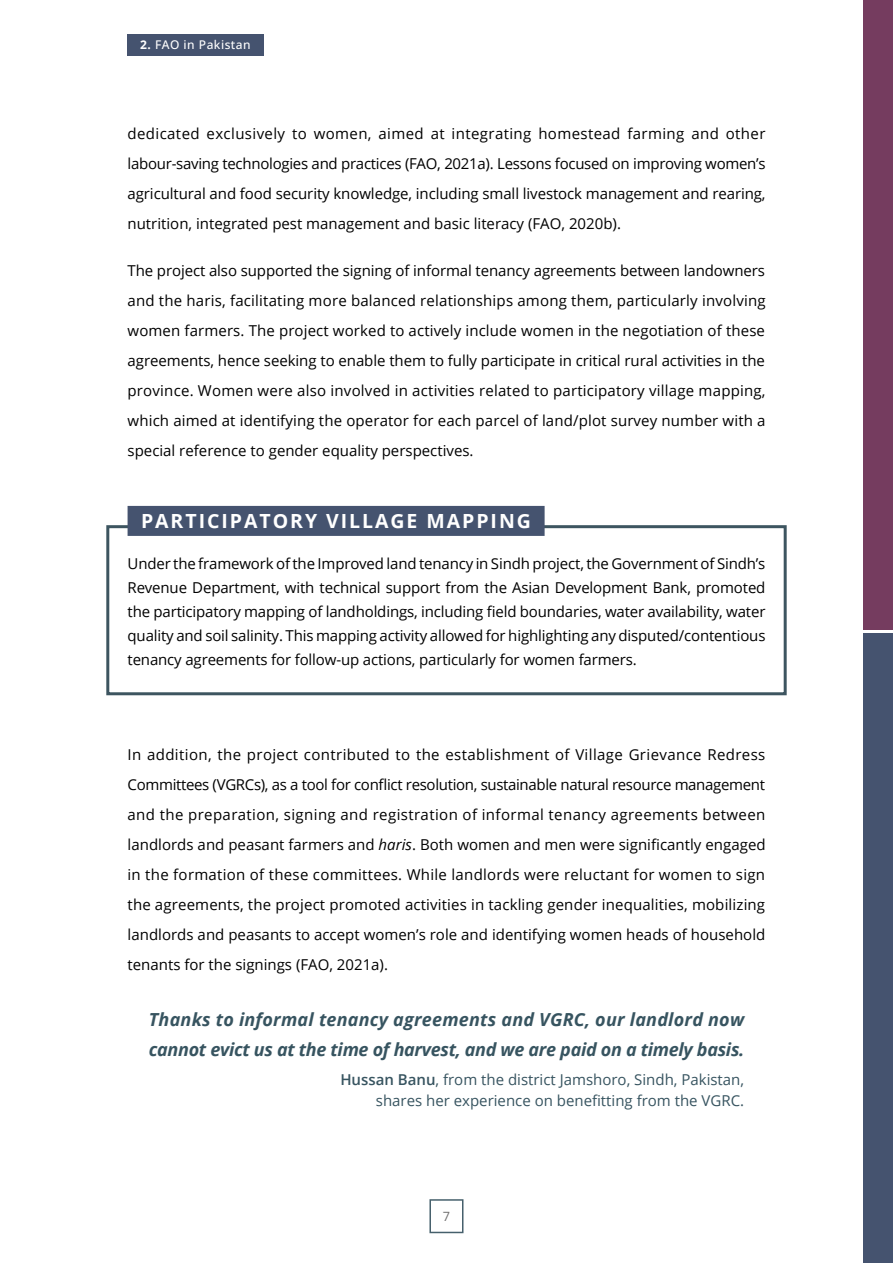
<style>
.page{position:relative;width:893px;height:1263px;background:#fff}
.page>*{position:absolute;margin:0;border:0;box-sizing:border-box;transform-origin:0 0}
.t1{font:700 19.5px "Open Sans";letter-spacing:.1em;color:#fff}
.t2{font:italic 700 18px/30px "Open Sans";letter-spacing:.01em;color:#375460}
.t3{font:15px/30px "Open Sans";color:#000;text-align:justify}
.t4{font:15px/21px "Open Sans";color:#375460;text-align:right}
.t5{font:12.75px "Open Sans";color:#706f6f}
.t6{font:500 12px "Open Sans";letter-spacing:.04em;color:#fff}
.s1{font-weight:700}
.s2{font-style:italic}
.s3{font-weight:600}
</style>
<div class="page">
<div style="left:429px;top:1199px;width:34px;height:34px;border:2px solid #46606c"></div>
<div style="left:863px;top:0;width:30px;height:629px;background:#753c5f"></div>
<div style="left:863px;top:634px;width:30px;height:629px;background:#45536f"></div>
<div style="left:128px;top:34px;width:136px;height:21px;background:#45536f"></div>
<div style="left:106px;top:525px;width:681px;height:170px;background:#fff;border:3px solid #3d5560"></div>
<div style="left:128px;top:506px;width:417px;height:30px;background:#45536f"></div>
<p class="t6" style="left:140px;top:36px;width:112px"><span class="s1">2.</span> FAO in Pakistan</p>
<p class="t3" style="left:128px;top:118px;width:640px">dedicated exclusively to women, aimed at integrating homestead farming and other labour-saving technologies and practices (FAO, 2021a). Lessons focused on improving women’s agricultural and food security knowledge, including small livestock management and rearing, nutrition, integrated pest management and basic literacy (FAO, 2020b).</p>
<p class="t3" style="left:128px;top:255px;width:640px">The project also supported the signing of informal tenancy agreements between landowners and the haris, facilitating more balanced relationships among them, particularly involving women farmers. The project worked to actively include women in the negotiation of these agreements, hence seeking to enable them to fully participate in critical rural activities in the province. Women were also involved in activities related to participatory village mapping, which aimed at identifying the operator for each parcel of land/plot survey number with a special reference to gender equality perspectives.</p>
<h1 class="t1" style="left:141px;top:508px;width:391px">PARTICIPATORY VILLAGE MAPPING</h1>
<p class="t3" style="left:128px;top:552px;width:639px;line-height:24px">Under the framework of the Improved land tenancy in Sindh project, the Government of Sindh’s Revenue Department, with technical support from the Asian Development Bank, promoted the participatory mapping of landholdings, including field boundaries, water availability, water quality and soil salinity. This mapping activity allowed for highlighting any disputed/contentious tenancy agreements for follow-up actions, particularly for women farmers.</p>
<p class="t3" style="left:128px;top:739px;width:640px">In addition, the project contributed to the establishment of Village Grievance Redress Committees (VGRCs), as a tool for conflict resolution, sustainable natural resource management and the preparation, signing and registration of informal tenancy agreements between landlords and peasant farmers and <span class="s2">haris</span>. Both women and men were significantly engaged in the formation of these committees. While landlords were reluctant for women to sign the agreements, the project promoted activities in tackling gender inequalities, mobilizing landlords and peasants to accept women’s role and identifying women heads of household tenants for the signings (FAO, 2021a).</p>
<p class="t2" style="left:149px;top:1004px;width:597px">Thanks to informal tenancy agreements and VGRC, our landlord now cannot evict us at the time of harvest, and we are paid on a timely basis.</p>
<p class="t4" style="left:340px;top:1069px;width:405px"><span class="s3">Hussan Banu</span>, from the district Jamshoro, Sindh, Pakistan, shares her experience on benefitting from the VGRC.</p>
<p class="t5" style="left:443px;top:1207px;width:9px">7</p>
</div>
